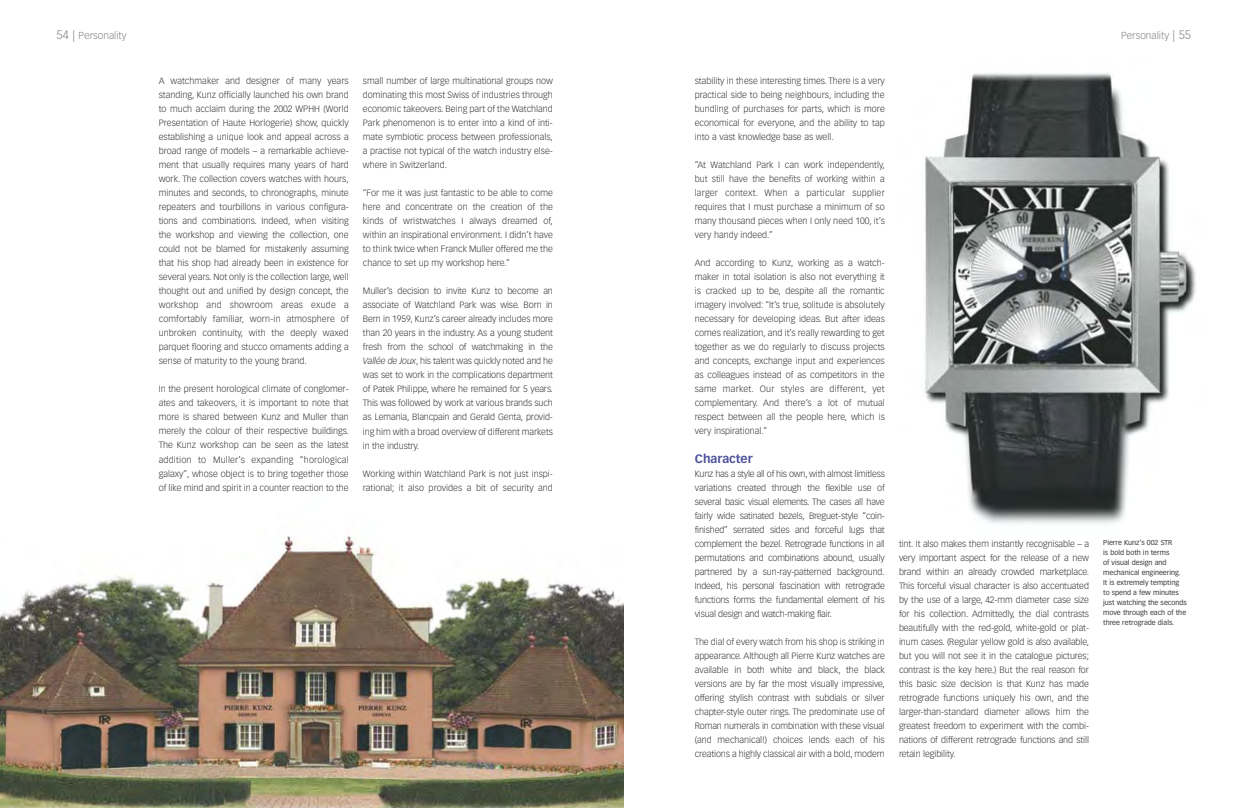
<style>
.page{position:relative;width:1248px;height:808px;background:#fff}
.page>*{position:absolute;margin:0;border:0;box-sizing:border-box;transform-origin:0 0}
.t1{font:700 12px "Vectora LH";color:#4d529c}
.t2{font:300 10px "Vectora LH";color:#818284}
.t3{font:300 9px/14px "Vectora LH";color:#363739;text-align:justify}
.t4{font:7px/10px "Vectora LH";color:#363739}
.s1{font-size:12px}
.s2{font-style:italic}
</style>
<div class="page">
<img style="left:924px;top:73px;width:272px;height:451px">
<img style="left:0;top:536px;width:624px;height:272px">
<p class="t2" style="left:57px;top:31px;width:71px"><span class="s1">54 |</span> Personality</p>
<p class="t3" style="left:159px;top:75px;width:191px">A watchmaker and designer of many years standing, Kunz officially launched his own brand to much acclaim during the 2002 WPHH (World Presentation of Haute Horlogerie) show, quickly establishing a unique look and appeal across a broad range of models – a remarkable achieve&shy;ment that usually requires many years of hard work. The collection covers watches with hours, minutes and seconds, to chronographs, minute repeaters and tourbillons in various configura&shy;tions and combinations. Indeed, when visiting the workshop and viewing the collection, one could not be blamed for mistakenly assuming that his shop had already been in existence for several years. Not only is the collection large, well thought out and unified by design concept, the workshop and showroom areas exude a comfortably familiar, worn-in atmosphere of unbroken continuity, with the deeply waxed parquet flooring and stucco ornaments adding a sense of maturity to the young brand.</p>
<p class="t3" style="left:159px;top:383px;width:191px">In the present horological climate of conglomer&shy;ates and takeovers, it is important to note that more is shared between Kunz and Muller than merely the colour of their respective buildings.<br>The Kunz workshop can be seen as the latest addition to Muller’s expanding “horological galaxy”, whose object is to bring together those of like mind and spirit in a counter reaction to the</p>
<p class="t3" style="left:363px;top:75px;width:191px">small number of large multinational groups now dominating this most Swiss of industries through economic takeovers. Being part of the Watchland Park phenomenon is to enter into a kind of inti&shy;mate symbiotic process between professionals, a practise not typical of the watch industry else&shy;where in Switzerland.</p>
<p class="t3" style="left:363px;top:187px;width:191px">“For me it was just fantastic to be able to come here and concentrate on the creation of the kinds of wristwatches I always dreamed of, within an inspirational environment. I didn’t have to think twice when Franck Muller offered me the chance to set up my workshop here.”</p>
<p class="t3" style="left:363px;top:285px;width:191px">Muller’s decision to invite Kunz to become an associate of Watchland Park was wise. Born in Bern in 1959, Kunz’s career already includes more than 20 years in the industry. As a young student fresh from the school of watchmaking in the <span class="s2">Vallée de Joux</span>, his talent was quickly noted and he was set to work in the complications department of Patek Philippe, where he remained for 5 years.<br>This was followed by work at various brands such as Lemania, Blancpain and Gerald Genta, provid&shy;ing him with a broad overview of different markets in the industry.</p>
<p class="t3" style="left:363px;top:467px;width:191px">Working within Watchland Park is not just inspi&shy;rational; it also provides a bit of security and</p>
<p class="t2" style="left:1120px;top:31px;width:71px">Personality <span class="s1">| 55</span></p>
<p class="t3" style="left:694px;top:75px;width:191px">stability in these interesting times. There is a very practical side to being neighbours, including the bundling of purchases for parts, which is more economical for everyone, and the ability to tap into a vast knowledge base as well.</p>
<p class="t3" style="left:694px;top:159px;width:191px">“At Watchland Park I can work independently, but still have the benefits of working within a larger context. When a particular supplier requires that I must purchase a minimum of so many thousand pieces when I only need 100, it’s very handy indeed.”</p>
<p class="t3" style="left:694px;top:257px;width:191px">And according to Kunz, working as a watch&shy;maker in total isolation is also not everything it is cracked up to be, despite all the romantic imagery involved: “It’s true, solitude is absolutely necessary for developing ideas. But after ideas comes realization, and it’s really rewarding to get together as we do regularly to discuss projects and concepts, exchange input and experiences as colleagues instead of as competitors in the same market. Our styles are different, yet complementary. And there’s a lot of mutual respect between all the people here, which is very inspirational.”</p>
<h1 class="t1" style="left:694px;top:453px;width:59px">Character</h1>
<p class="t3" style="left:694px;top:467px;width:191px">Kunz has a style all of his own, with almost limitless variations created through the flexible use of several basic visual elements. The cases all have fairly wide satinated bezels, Breguet-style “coin&shy;finished” serrated sides and forceful lugs that complement the bezel. Retrograde functions in all permutations and combinations abound, usually partnered by a sun-ray-patterned background.<br>Indeed, his personal fascination with retrograde functions forms the fundamental element of his visual design and watch-making flair.</p>
<p class="t3" style="left:694px;top:635px;width:191px">The dial of every watch from his shop is striking in appearance. Although all Pierre Kunz watches are available in both white and black, the black versions are by far the most visually impressive, offering stylish contrast with subdials or silver chapter-style outer rings. The predominate use of Roman numerals in combination with these visual (and mechanical!) choices lends each of his creations a highly classical air with a bold, modern</p>
<p class="t3" style="left:898px;top:537px;width:191px">tint. It also makes them instantly recognisable – a very important aspect for the release of a new brand within an already crowded marketplace.<br>This forceful visual character is also accentuated by the use of a large, 42-mm diameter case size for his collection. Admittedly, the dial contrasts beautifully with the red-gold, white-gold or plat&shy;inum cases. (Regular yellow gold is also available, but you will not see it in the catalogue pictures; contrast is the key here.) But the real reason for this basic size decision is that Kunz has made retrograde functions uniquely his own, and the larger-than-standard diameter allows him the greatest freedom to experiment with the combi&shy;nations of different retrograde functions and still retain legibility.</p>
<p class="t4" style="left:1103px;top:538px;width:85px">Pierre Kunz’s 002 STR<br>is bold both in terms<br>of visual design and mechanical engineering.<br>It is extremely tempting to spend a few minutes just watching the seconds move through each of the three retrograde dials.</p>
</div>
